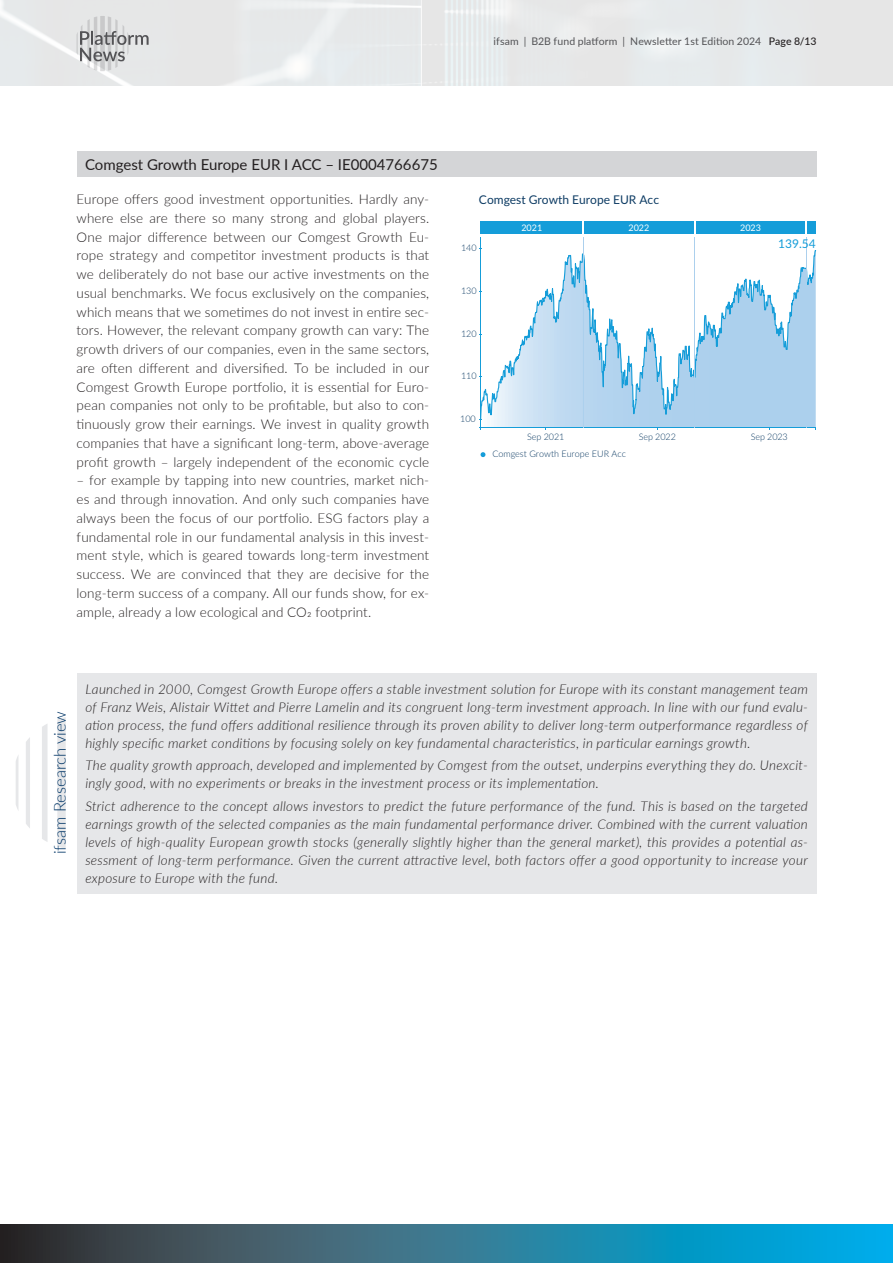
<style>
.page{position:relative;width:893px;height:1263px;background:#fff}
.page>*{position:absolute;margin:0;border:0;box-sizing:border-box;transform-origin:0 0}
.t1{font:300 16.5px "Lato";color:#003566}
.t2{font:15px "Lato";color:#231f20}
.t3{font:300 13.5px/18.8px "Lato";letter-spacing:.01em;color:#231f20;text-align:justify}
.t4{font:italic 300 13.5px/18px "Lato";letter-spacing:.02em;color:#231f20;text-align:justify}
.t5{font:12px "Lato";color:#0e3c64}
.t6{font:12px "Lato";color:#159dd9}
.t7{font:10.5px "Lato";letter-spacing:.01em;color:#535356}
.t8{font:300 9px "Lato";color:#0e3c64}
.t9{font:9px "Lato";color:#fff}
.s1{font-weight:500;color:#231f20}
</style>
<div class="page">
<svg style="left:77px;top:16px;width:72px;height:55px;background:#cbcccd"></svg>
<div style="left:77px;top:152px;width:739px;height:25px;background:#d4d5d7"></div>
<svg style="left:481px;top:250px;width:335px;height:170px"></svg>
<svg style="left:481px;top:452px;width:4px;height:5px"></svg>
<hr style="left:480px;top:237px;width:1px;height:192px;background:#159dd9">
<hr style="left:480px;top:428px;width:336px;height:1px;background:#159dd9">
<div style="left:480px;top:221px;width:336px;height:13px;background:#159dd9"></div>
<svg style="left:694px;top:221px;width:1px;height:13px"></svg>
<hr style="left:695px;top:237px;width:1px;height:191px;background:#acd0ed">
<svg style="left:806px;top:221px;width:1px;height:13px"></svg>
<hr style="left:806px;top:237px;width:1px;height:191px;background:#acd0ed">
<hr style="left:583px;top:237px;width:1px;height:191px;background:#acd0ed">
<svg style="left:582px;top:221px;width:2px;height:13px"></svg>
<div style="left:77px;top:673px;width:739px;height:220px;background:#e6e7e9"></div>
<svg style="left:16px;top:717px;width:50px;height:131px"></svg>
<svg style="left:0;top:1224px;width:892px;height:39px;background:#27748f"></svg>
<hr style="left:892px;top:1224px;width:1px;height:39px;background:#00aded">
<p class="t7" style="left:494px;top:34px;width:324px">ifsam | B2B fund platform | Newsletter 1st Edition 2024 <span class="s1">Page 8/13</span></p>
<p class="t2" style="left:85px;top:153px;width:354px">Comgest Growth Europe EUR I ACC – IE0004766675</p>
<p class="t3" style="left:77px;top:189px;width:354px">Europe offers good investment opportunities. Hardly any&shy;where else are there so many strong and global players.<br>One major difference between our Comgest Growth Eu&shy;rope strategy and competitor investment products is that we deliberately do not base our active investments on the usual benchmarks. We focus exclusively on the companies, which means that we sometimes do not invest in entire sec&shy;tors. However, the relevant company growth can vary: The growth drivers of our companies, even in the same sectors, are often different and diversified. To be included in our Comgest Growth Europe portfolio, it is essential for Euro&shy;pean companies not only to be profitable, but also to con&shy;tinuously grow their earnings. We invest in quality growth companies that have a significant long-term, above-average profit growth – largely independent of the economic cycle</p>
<p class="t3" style="left:77px;top:471px;width:354px">– for example by tapping into new countries, market nich&shy;es and through innovation. And only such companies have always been the focus of our portfolio. ESG factors play a fundamental role in our fundamental analysis in this invest&shy;ment style, which is geared towards long-term investment success. We are convinced that they are decisive for the long-term success of a company. All our funds show, for ex&shy;ample, already a low ecological and CO2 footprint.</p>
<p class="t5" style="left:479px;top:191px;width:182px">Comgest Growth Europe EUR Acc</p>
<p class="t8" style="left:461px;top:242px;width:17px">140</p>
<p class="t8" style="left:461px;top:284px;width:17px">130</p>
<p class="t8" style="left:461px;top:327px;width:17px">120</p>
<p class="t8" style="left:461px;top:370px;width:17px">110</p>
<p class="t8" style="left:460px;top:412px;width:17px">100</p>
<p class="t9" style="left:521px;top:221px;width:22px">2021</p>
<p class="t9" style="left:628px;top:221px;width:22px">2022</p>
<p class="t9" style="left:740px;top:221px;width:22px">2023</p>
<p class="t6" style="left:778px;top:235px;width:39px">139.54</p>
<p class="t8" style="left:527px;top:430px;width:39px">Sep 2021</p>
<p class="t8" style="left:639px;top:430px;width:39px">Sep 2022</p>
<p class="t8" style="left:751px;top:430px;width:39px">Sep 2023</p>
<p class="t8" style="left:492px;top:448px;width:135px">Comgest Growth Europe EUR Acc</p>
<p class="t1" style="left:49px;top:854px;width:145px;rotate:-90deg">ifsam Research view</p>
<p class="t4" style="left:85px;top:680px;width:724px">Launched in 2000, Comgest Growth Europe offers a stable investment solution for Europe with its constant management team of Franz Weis, Alistair Wittet and Pierre Lamelin and its congruent long-term investment approach. In line with our fund evalu&shy;ation process, the fund offers additional resilience through its proven ability to deliver long-term outperformance regardless of highly specific market conditions by focusing solely on key fundamental characteristics, in particular earnings growth.</p>
<p class="t4" style="left:85px;top:756px;width:724px">The quality growth approach, developed and implemented by Comgest from the outset, underpins everything they do. Unexcit&shy;ingly good, with no experiments or breaks in the investment process or its implementation.</p>
<p class="t4" style="left:85px;top:796px;width:724px">Strict adherence to the concept allows investors to predict the future performance of the fund. This is based on the targeted earnings growth of the selected companies as the main fundamental performance driver. Combined with the current valuation levels of high-quality European growth stocks (generally slightly higher than the general market), this provides a potential as&shy;sessment of long-term performance. Given the current attractive level, both factors offer a good opportunity to increase your exposure to Europe with the fund.</p>
</div>
